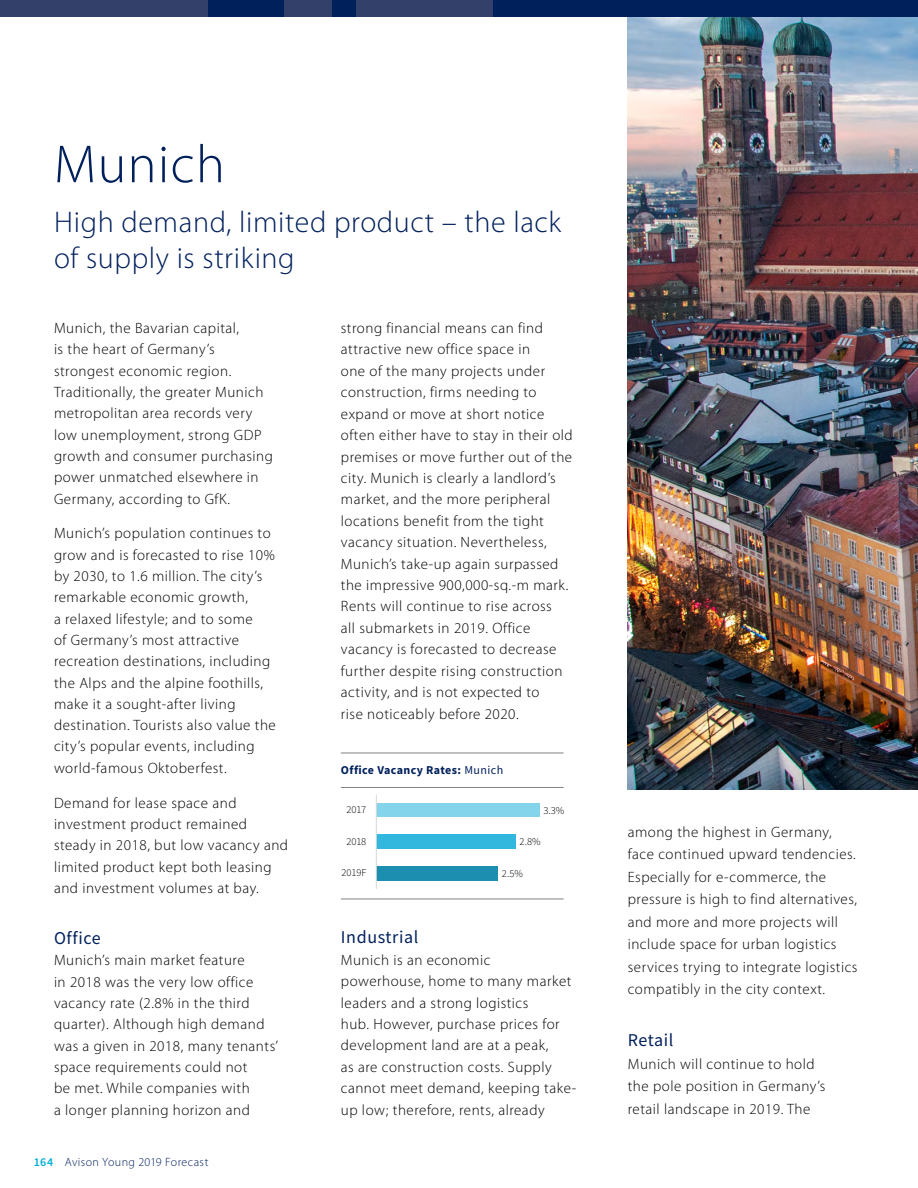
<style>
.page{position:relative;width:918px;height:1188px;background:#fff}
.page>*{position:absolute;margin:0;border:0;box-sizing:border-box;transform-origin:0 0}
.t1{font:300 54px "Myriad Pro";letter-spacing:.025em;color:#00205c}
.t2{font:300 30px/36px "Myriad Pro";letter-spacing:.02em;color:#00205c}
.t3{font:18px "Source Sans Pro";letter-spacing:.035em;color:#00205c}
.t4{font:300 15px/21.3px "Myriad Pro";letter-spacing:.035em;color:#000}
.t5{font:300 12px "Myriad Pro";letter-spacing:.035em;color:#00205c}
.t6{font:700 12px "Source Sans Pro";letter-spacing:.035em;color:#00205c}
.t7{font:300 10.5px "Source Sans Pro";letter-spacing:.005em;color:#000}
.s1{font-family:"Source Sans Pro";font-weight:600;color:#00acd8}
.s2{font-weight:400}
</style>
<div class="page">
<div style="left:0;top:0;width:918px;height:16px;background:#00205c"></div>
<div style="left:284px;top:0;width:47px;height:16px;background:#334069"></div>
<div style="left:0;top:0;width:207px;height:16px;background:#334069"></div>
<div style="left:356px;top:0;width:136px;height:16px;background:#334069"></div>
<img style="left:607px;top:16px;width:311px;height:774px">
<hr style="left:341px;top:753px;width:223px;height:1px;background:#808285">
<hr style="left:341px;top:787px;width:223px;height:1px;background:#808285">
<hr style="left:341px;top:899px;width:223px;height:1px;background:#808285">
<div style="left:377px;top:803px;width:163px;height:14px;background:#84d4ec"></div>
<div style="left:377px;top:835px;width:139px;height:14px;background:#32b8df"></div>
<div style="left:377px;top:866px;width:121px;height:14px;background:#1c8fb1"></div>
<hr style="left:376px;top:795px;width:1px;height:93px;background:#d9d9d9">
<h1 class="t1" style="left:54px;top:132px;width:172px">Munich</h1>
<h2 class="t2" style="left:54px;top:203px;width:509px">High demand, limited product – the lack of supply is striking</h2>
<p class="t4" style="left:54px;top:317px;width:221px">Munich, the Bavarian capital,<br>is the heart of Germany’s strongest economic region.<br>Traditionally, the greater Munich metropolitan area records very low unemployment, strong GDP growth and consumer purchasing power unmatched elsewhere in<br>Germany, according to GfK.</p>
<p class="t4" style="left:54px;top:523px;width:223px">Munich’s population continues to grow and is forecasted to rise 10% by 2030, to 1.6 million. The city’s remarkable economic growth,<br>a relaxed lifestyle; and to some<br>of Germany’s most attractive recreation destinations, including the Alps and the alpine foothills, make it a sought-after living destination. Tourists also value the city’s popular events, including world-famous Oktoberfest.</p>
<p class="t4" style="left:54px;top:792px;width:236px">Demand for lease space and investment product remained steady in 2018, but low vacancy and limited product kept both leasing and investment volumes at bay.</p>
<p class="t3" style="left:54px;top:927px;width:48px">Office</p>
<p class="t4" style="left:54px;top:950px;width:226px">Munich’s main market feature<br>in 2018 was the very low office vacancy rate (2.8% in the third quarter). Although high demand was a given in 2018, many tenants’ space requirements could not<br>be met. While companies with<br>a longer planning horizon and</p>
<p class="t5" style="left:34px;top:1155px;width:176px"><span class="s1">164</span> Avison Young 2019 Forecast</p>
<p class="t4" style="left:341px;top:317px;width:233px">strong financial means can find attractive new office space in<br>one of the many projects under construction, firms needing to expand or move at short notice often either have to stay in their old premises or move further out of the city. Munich is clearly a landlord’s market, and the more peripheral locations benefit from the tight vacancy situation. Nevertheless, Munich’s take-up again surpassed the impressive 900,000-sq.-m mark.<br>Rents will continue to rise across<br>all submarkets in 2019. Office vacancy is forecasted to decrease further despite rising construction activity, and is not expected to<br>rise noticeably before 2020.</p>
<p class="t6" style="left:341px;top:761px;width:164px">Office Vacancy Rates: <span class="s2">Munich</span></p>
<p class="t7" style="left:346px;top:803px;width:21px">2017</p>
<p class="t7" style="left:346px;top:835px;width:21px">2018</p>
<p class="t7" style="left:341px;top:866px;width:27px">2019F</p>
<p class="t7" style="left:543px;top:804px;width:23px">3.3%</p>
<p class="t7" style="left:520px;top:835px;width:23px">2.8%</p>
<p class="t7" style="left:502px;top:867px;width:23px">2.5%</p>
<p class="t3" style="left:341px;top:926px;width:79px">Industrial</p>
<p class="t4" style="left:341px;top:949px;width:237px">Munich is an economic powerhouse, home to many market leaders and a strong logistics<br>hub. However, purchase prices for development land are at a peak,<br>as are construction costs. Supply cannot meet demand, keeping take&shy;up low; therefore, rents, already</p>
<p class="t4" style="left:628px;top:821px;width:231px;line-height:22.4px">among the highest in Germany, face continued upward tendencies.<br>Especially for e-commerce, the pressure is high to find alternatives, and more and more projects will include space for urban logistics services trying to integrate logistics compatibly in the city context.</p>
<p class="t3" style="left:628px;top:1029px;width:47px">Retail</p>
<p class="t4" style="left:628px;top:1052px;width:199px;line-height:22.5px">Munich will continue to hold the pole position in Germany’s retail landscape in 2019. The</p>
</div>
